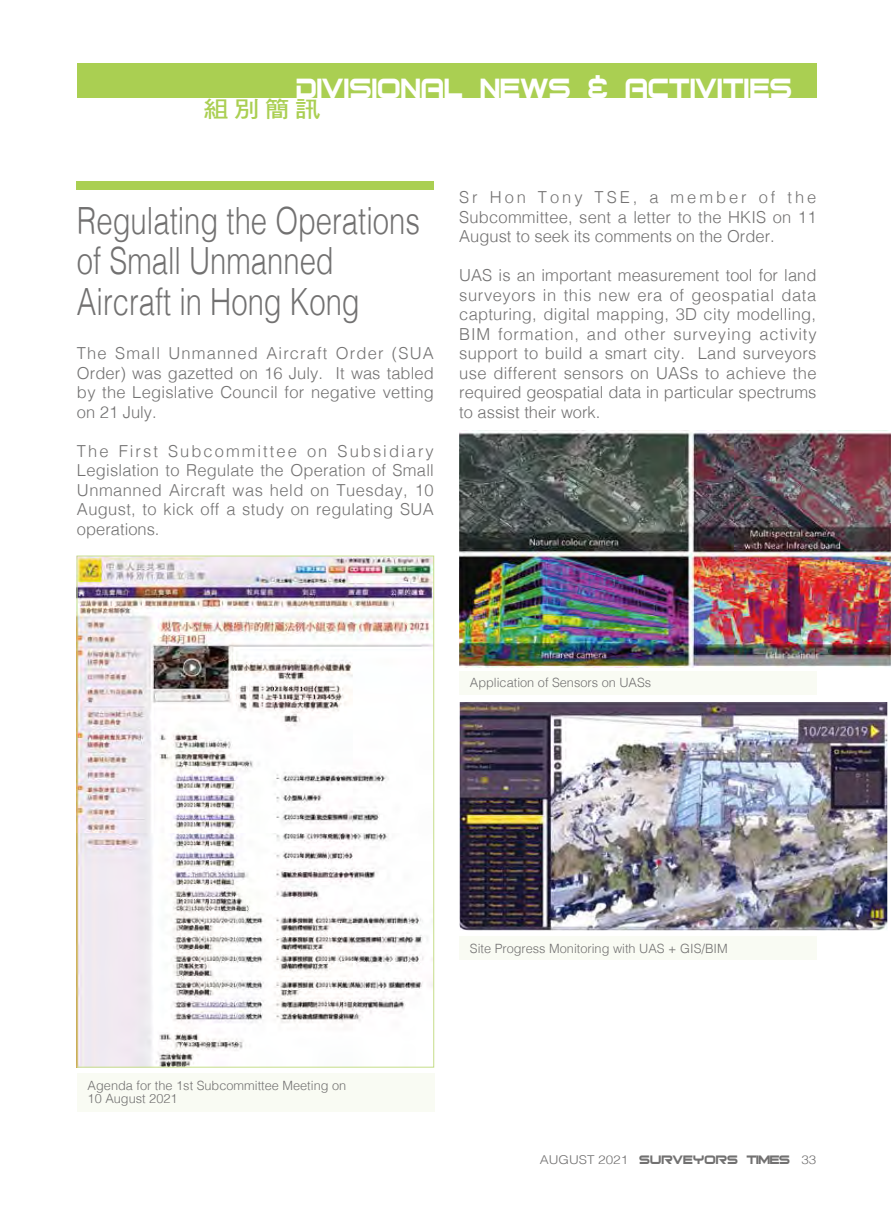
<style>
.page{position:relative;width:893px;height:1217px;background:#fff}
.page>*{position:absolute;margin:0;border:0;box-sizing:border-box;transform-origin:0 0}
.t1{font:300 37.5px/40.5px "Helvetica";color:#727171;scale:.78 1}
.t2{font:37.5px "Bitsumishi";color:#fff;scale:.9 1}
.t3{font:22.95px "DF Hei Bd HK BF";color:#aacf52;scale:1.11 1}
.t4{font:300 16.5px/19.5px "Helvetica";letter-spacing:.01em;color:#727171;text-align:justify}
.t5{font:16.5px "Bitsumishi";color:#727171}
.t6{font:300 12.75px/13.5px "Helvetica";color:#727171}
.s1{font-family:"Helvetica";font-weight:300;font-size:12.15px}
</style>
<div class="page">
<div style="left:77px;top:64px;width:739px;height:34px;background:#aacf52"></div>
<div style="left:77px;top:1073px;width:357px;height:38px;background:#f8fbf1"></div>
<div style="left:77px;top:181px;width:357px;height:9px;background:#aacf52"></div>
<img style="left:79px;top:557px;width:353px;height:508px">
<img style="left:459px;top:431px;width:431px;height:236px">
<div style="left:459px;top:671px;width:357px;height:23px;background:#f8fbf1"></div>
<div style="left:459px;top:936px;width:357px;height:23px;background:#f8fbf1"></div>
<img style="left:461px;top:703px;width:425px;height:225px">
<div style="left:459px;top:701px;width:429px;height:229px;border:1px solid #fff"></div>
<h1 class="t2" style="left:297px;top:73px;width:553px">DIVISIONAL NEWS &amp; ACTIVITIES</h1>
<h2 class="t3" style="left:203px;top:97px;width:107px">組別簡訊</h2>
<h1 class="t1" style="left:77px;top:198px;width:441px">Regulating the Operations of Small Unmanned<br>Aircraft in Hong Kong</h1>
<p class="t4" style="left:77px;top:342px;width:358px">The Small Unmanned Aircraft Order (SUA Order) was gazetted on 16 July. It was tabled by the Legislative Council for negative vetting on 21 July.</p>
<p class="t4" style="left:77px;top:440px;width:358px">The First Subcommittee on Subsidiary Legislation to Regulate the Operation of Small Unmanned Aircraft was held on Tuesday, 10<br>August, to kick off a study on regulating SUA operations.</p>
<p class="t4" style="left:459px;top:186px;width:359px">Sr Hon Tony TSE, a member of the Subcommittee, sent a letter to the HKIS on 11<br>August to seek its comments on the Order.</p>
<p class="t4" style="left:459px;top:264px;width:359px">UAS is an important measurement tool for land surveyors in this new era of geospatial data capturing, digital mapping, 3D city modelling, BIM formation, and other surveying activity support to build a smart city. Land surveyors use different sensors on UASs to achieve the required geospatial data in particular spectrums to assist their work.</p>
<p class="t6" style="left:470px;top:675px;width:183px">Application of Sensors on UASs</p>
<p class="t6" style="left:88px;top:1077px;width:260px">Agenda for the 1st Subcommittee Meeting on<br>10 August 2021</p>
<p class="t6" style="left:470px;top:940px;width:259px">Site Progress Monitoring with UAS + GIS/BIM</p>
<p class="t5" style="left:540px;top:1152px;width:278px"><span class="s1">AUGUST 2021</span> SURVEYORS TIMES <span class="s1">33</span></p>
</div>
